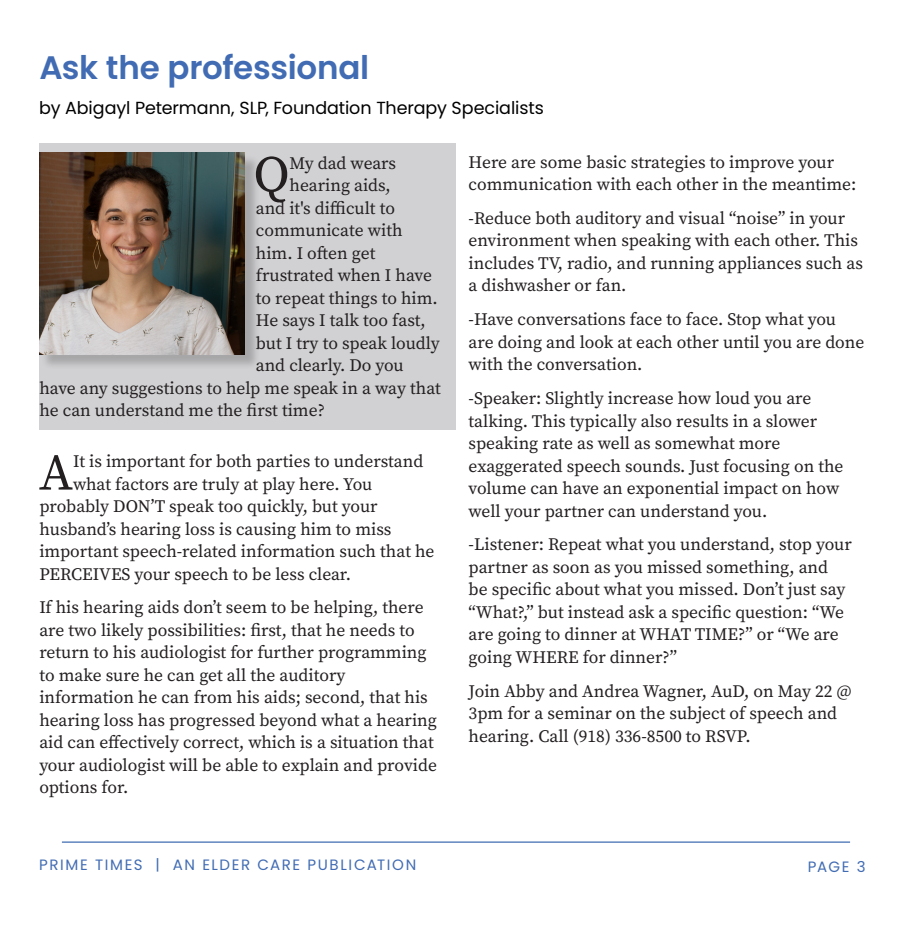
<style>
.page{position:relative;width:912px;height:934px;background:#fff}
.page>*{position:absolute;margin:0;border:0;box-sizing:border-box;transform-origin:0 0}
.t1{font:51.12px "Source Serif Pro";color:#231f20}
.t2{font:600 32.5px "Poppins";letter-spacing:-.01em;color:#416cb3}
.t3{font:17.5px/22.5px "Source Serif Pro";color:#231f20}
.t4{font:17.5px "Poppins";letter-spacing:-.005em;color:#000}
.t5{font:15px "Poppins";letter-spacing:.105em;color:#416cb3}
</style>
<div class="page">
<hr style="left:62px;top:841px;width:787px;height:2px;background:#416cb3">
<div style="left:39px;top:143px;width:417px;height:286px;background:#d1d1d3"></div>
<div style="left:41px;top:155px;width:219px;height:215px;background:#231f20;opacity:.24"></div>
<img style="left:39px;top:153px;width:205px;height:202px">
<p class="t2" style="left:39px;top:49px;width:331px">Ask the professional</p>
<p class="t4" style="left:39px;top:98px;width:506px">by Abigayl Petermann, SLP, Foundation Therapy Specialists</p>
<p class="t1" style="left:253px;top:140px;width:38px">Q</p>
<p class="t3" style="left:289px;top:152px;width:108px">My dad wears</p>
<p class="t3" style="left:289px;top:174px;width:102px">hearing aids,</p>
<p class="t3" style="left:256px;top:197px;width:141px">and it's difficult to</p>
<p class="t3" style="left:256px;top:219px;width:148px">communicate with</p>
<p class="t3" style="left:256px;top:242px;width:121px">him. I often get</p>
<p class="t3" style="left:256px;top:264px;width:178px">frustrated when I have</p>
<p class="t3" style="left:256px;top:287px;width:183px">to repeat things to him.</p>
<p class="t3" style="left:256px;top:309px;width:171px">He says I talk too fast,</p>
<p class="t3" style="left:256px;top:332px;width:185px">but I try to speak loudly</p>
<p class="t3" style="left:256px;top:354px;width:149px">and clearly. Do you</p>
<p class="t3" style="left:39px;top:377px;width:403px">have any suggestions to help me speak in a way that</p>
<p class="t3" style="left:39px;top:399px;width:287px">he can understand me the first time?</p>
<p class="t1" style="left:39px;top:438px;width:35px">A</p>
<p class="t3" style="left:73px;top:450px;width:351px">It is important for both parties to understand</p>
<p class="t3" style="left:73px;top:472px;width:300px">what factors are truly at play here. You</p>
<p class="t3" style="left:39px;top:495px;width:339px">probably DON’T speak too quickly, but your</p>
<p class="t3" style="left:39px;top:517px;width:353px">husband’s hearing loss is causing him to miss</p>
<p class="t3" style="left:39px;top:540px;width:396px">important speech-related information such that he</p>
<p class="t3" style="left:39px;top:562px;width:313px">PERCEIVES your speech to be less clear.</p>
<p class="t3" style="left:39px;top:596px;width:399px">If his hearing aids don’t seem to be helping, there are two likely possibilities: first, that he needs to return to his audiologist for further programming to make sure he can get all the auditory information he can from his aids; second, that his hearing loss has progressed beyond what a hearing aid can effectively correct, which is a situation that your audiologist will be able to explain and provide options for.</p>
<p class="t3" style="left:468px;top:151px;width:389px">Here are some basic strategies to improve your communication with each other in the meantime:</p>
<p class="t3" style="left:468px;top:207px;width:396px">-Reduce both auditory and visual “noise” in your environment when speaking with each other. This includes TV, radio, and running appliances such as a dishwasher or fan.</p>
<p class="t3" style="left:468px;top:308px;width:397px">-Have conversations face to face. Stop what you are doing and look at each other until you are done with the conversation.</p>
<p class="t3" style="left:468px;top:387px;width:376px">-Speaker: Slightly increase how loud you are talking. This typically also results in a slower speaking rate as well as somewhat more exaggerated speech sounds. Just focusing on the volume can have an exponential impact on how well your partner can understand you.</p>
<p class="t3" style="left:468px;top:533px;width:384px">-Listener: Repeat what you understand, stop your partner as soon as you missed something, and<br>be specific about what you missed. Don’t just say “What?,” but instead ask a specific question: “We are going to dinner at WHAT TIME?” or “We are going WHERE for dinner?”</p>
<p class="t3" style="left:468px;top:679px;width:384px">Join Abby and Andrea Wagner, AuD, on May 22 @<br>3pm for a seminar on the subject of speech and hearing. Call (918) 336-8500 to RSVP.</p>
<p class="t5" style="left:39px;top:856px;width:378px">PRIME TIMES | AN ELDER CARE PUBLICATION</p>
<p class="t5" style="left:807px;top:858px;width:59px">PAGE 3</p>
</div>
